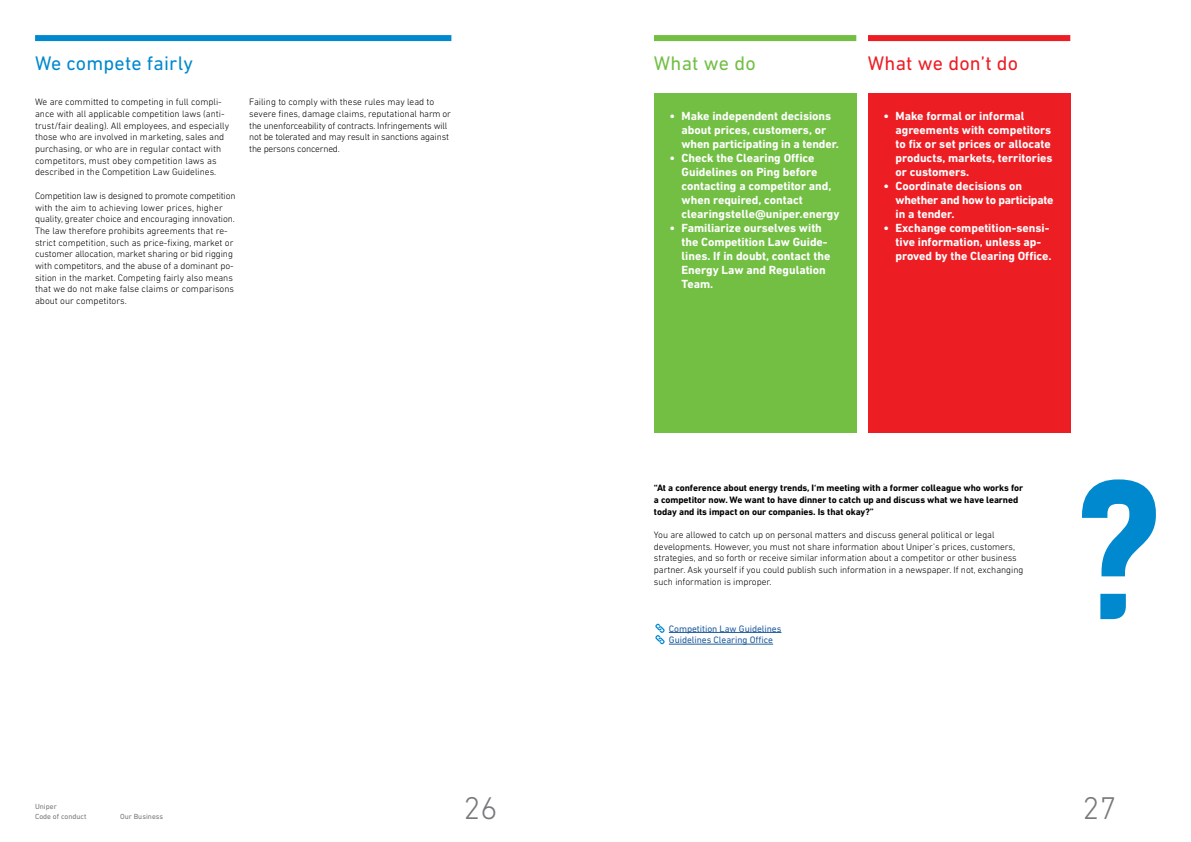
<style>
.page{position:relative;width:1191px;height:842px;background:#fff}
.page>*{position:absolute;margin:0;border:0;box-sizing:border-box;transform-origin:0 0}
.t1{font:300 32px "DIN Next LT Pro";color:#77787b}
.t2{font:20px "DIN Next LT Pro";letter-spacing:.01em;color:#0089cf}
.t3{font:20px "DIN Next LT Pro";letter-spacing:.01em;color:#ed1d24}
.t4{font:20px "DIN Next LT Pro";letter-spacing:.01em;color:#72bf44}
.t5{font:700 12px/14px "DIN Next LT Pro";color:#fff}
.t6{font:300 9.5px/11.7px "DIN Next LT Pro";letter-spacing:-.005em;color:#000}
.t7{font:700 9.5px/11.7px "DIN Next LT Pro";letter-spacing:-.005em;color:#000}
.t8{font:9.5px/11.7px "DIN Next LT Pro";letter-spacing:-.005em;color:#215e9e}
.t9{font:7.5px/9.5px "DIN Next LT Pro";color:#77787b}
</style>
<div class="page">
<div style="left:35px;top:35px;width:416px;height:6px;background:#0089cf"></div>
<svg style="left:1082px;top:479px;width:73px;height:140px"></svg>
<hr style="left:669px;top:632px;width:112px;height:1px;background:#215e9e">
<hr style="left:669px;top:644px;width:104px;height:1px;background:#215e9e">
<svg style="left:655px;top:624px;width:9px;height:20px"></svg>
<div style="left:868px;top:35px;width:202px;height:6px;background:#ed1d24"></div>
<div style="left:654px;top:35px;width:202px;height:6px;background:#72bf44"></div>
<div style="left:654px;top:94px;width:202px;height:339px;background:#72bf44"></div>
<div style="left:868px;top:94px;width:202px;height:339px;background:#ed1d24"></div>
<h2 class="t2" style="left:35px;top:52px;width:159px">We compete fairly</h2>
<p class="t6" style="left:35px;top:96px;width:196px">We are committed to competing in full compli&shy;ance with all applicable competition laws (anti&shy;trust/fair dealing). All employees, and especially those who are involved in marketing, sales and purchasing, or who are in regular contact with competitors, must obey competition laws as described in the Competition Law Guidelines.</p>
<p class="t6" style="left:35px;top:190px;width:202px">Competition law is designed to promote competition with the aim to achieving lower prices, higher quality, greater choice and encouraging innovation.<br>The law therefore prohibits agreements that re&shy;strict competition, such as price-fixing, market or customer allocation, market sharing or bid rigging with competitors, and the abuse of a dominant po&shy;sition in the market. Competing fairly also means that we do not make false claims or comparisons about our competitors.</p>
<p class="t6" style="left:249px;top:96px;width:203px">Failing to comply with these rules may lead to severe fines, damage claims, reputational harm or the unenforceability of contracts. Infringements will not be tolerated and may result in sanctions against the persons concerned.</p>
<h2 class="t4" style="left:654px;top:52px;width:103px">What we do</h2>
<h2 class="t3" style="left:868px;top:52px;width:152px">What we don’t do</h2>
<p class="t5" style="left:681px;top:109px;width:159px;text-indent:-12px">• Make independent decisions about prices, customers, or when participating in a tender.</p>
<p class="t5" style="left:681px;top:151px;width:159px;text-indent:-12px">• Check the Clearing Office<br>Guidelines on Ping before contacting a competitor and, when required, contact clearingstelle@uniper.energy</p>
<p class="t5" style="left:681px;top:221px;width:150px;text-indent:-12px">• Familiarize ourselves with the Competition Law Guide&shy;lines. If in doubt, contact the<br>Energy Law and Regulation<br>Team.</p>
<p class="t5" style="left:895px;top:109px;width:158px;text-indent:-12px">• Make formal or informal agreements with competitors to fix or set prices or allocate products, markets, territories or customers.</p>
<p class="t5" style="left:895px;top:179px;width:159px;text-indent:-12px">• Coordinate decisions on whether and how to participate in a tender.</p>
<p class="t5" style="left:895px;top:221px;width:158px;text-indent:-12px">• Exchange competition-sensi&shy;tive information, unless ap&shy;proved by the Clearing Office.</p>
<p class="t9" style="left:35px;top:802px;width:53px">Uniper<br>Code of conduct</p>
<p class="t9" style="left:120px;top:811px;width:45px">Our Business</p>
<p class="t7" style="left:654px;top:482px;width:371px">“At a conference about energy trends, I‘m meeting with a former colleague who works for a competitor now. We want to have dinner to catch up and discuss what we have learned today and its impact on our companies. Is that okay?”</p>
<p class="t6" style="left:654px;top:529px;width:371px">You are allowed to catch up on personal matters and discuss general political or legal developments. However, you must not share information about Uniper’s prices, customers, strategies, and so forth or receive similar information about a competitor or other business partner. Ask yourself if you could publish such information in a newspaper. If not, exchanging such information is improper.</p>
<p class="t8" style="left:669px;top:622px;width:114px">Competition Law Guidelines<br>Guidelines Clearing Office</p>
<h1 class="t1" style="left:463px;top:789px;width:36px">26</h1>
<h1 class="t1" style="left:1082px;top:789px;width:36px">27</h1>
</div>
